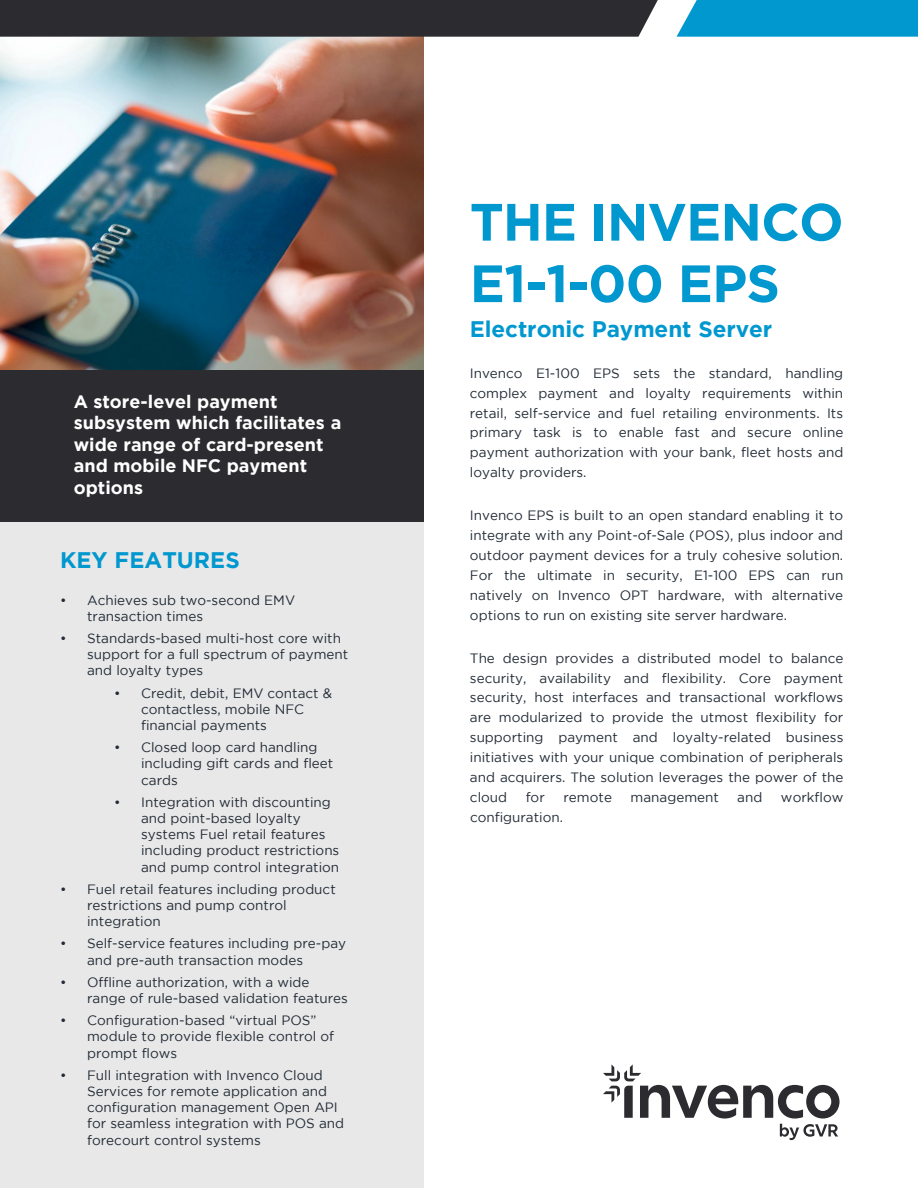
<style>
.page{position:relative;width:918px;height:1188px;background:#fff}
.page>*{position:absolute;margin:0;border:0;box-sizing:border-box;transform-origin:0 0}
.t1{font:700 52.5px/61.5px "Gotham";letter-spacing:-.015em;color:#0098cf}
.t2{font:700 22.5px "Gotham";color:#0098cf}
.t3{font:700 18px/21.6px "Gotham";color:#fff}
.t4{font:13.5px/16.2px "Gotham";color:#212a35}
</style>
<div class="page">
<div style="left:0;top:450px;width:423px;height:738px;background:#e8e8e8"></div>
<div style="left:0;top:367px;width:423px;height:155px;background:#2c2c30"></div>
<div style="left:677px;top:0;width:241px;height:37px;background:#0098cf"></div>
<svg style="left:603px;top:1064px;width:237px;height:76px"></svg>
<img style="left:0;top:37px;width:423px;height:333px">
<div style="left:0;top:0;width:658px;height:37px;background:#2c2c30"></div>
<p class="t3" style="left:74px;top:390px;width:269px">A store-level payment subsystem which facilitates a wide range of card-present and mobile NFC payment options</p>
<p class="t2" style="left:60px;top:547px;width:181px">KEY FEATURES</p>
<p class="t4" style="left:87px;top:592px;width:210px;text-indent:-27px">• Achieves sub two-second EMV transaction times</p>
<p class="t4" style="left:87px;top:630px;width:263px;text-indent:-27px">• Standards-based multi-host core with support for a full spectrum of payment and loyalty types</p>
<p class="t4" style="left:141px;top:685px;width:193px;text-indent:-27px">• Credit, debit, EMV contact &amp; contactless, mobile NFC financial payments</p>
<p class="t4" style="left:141px;top:739px;width:194px;text-indent:-27px">• Closed loop card handling including gift cards and fleet cards</p>
<p class="t4" style="left:141px;top:794px;width:200px;text-indent:-27px">• Integration with discounting and point-based loyalty systems Fuel retail features including product restrictions and pump control integration</p>
<p class="t4" style="left:87px;top:881px;width:250px;text-indent:-27px">• Fuel retail features including product restrictions and pump control integration</p>
<p class="t4" style="left:87px;top:935px;width:261px;text-indent:-27px">• Self-service features including pre-pay and pre-auth transaction modes</p>
<p class="t4" style="left:87px;top:974px;width:262px;text-indent:-27px">• Offline authorization, with a wide range of rule-based validation features</p>
<p class="t4" style="left:87px;top:1012px;width:249px;text-indent:-27px">• Configuration-based “virtual POS” module to provide flexible control of prompt flows</p>
<p class="t4" style="left:87px;top:1067px;width:258px;text-indent:-27px">• Full integration with Invenco Cloud Services for remote application and configuration management Open API for seamless integration with POS and forecourt control systems</p>
<h1 class="t1" style="left:470px;top:190px;width:375px">THE INVENCO<br>E1-1-00 EPS</h1>
<p class="t2" style="left:470px;top:317px;width:304px">Electronic Payment Server</p>
<p class="t4" style="left:470px;top:363px;width:375px;line-height:20px;text-align:justify">Invenco E1-100 EPS sets the standard, handling complex payment and loyalty requirements within retail, self-service and fuel retailing environments. Its primary task is to enable fast and secure online payment authorization with your bank, fleet hosts and loyalty providers.</p>
<p class="t4" style="left:470px;top:505px;width:375px;line-height:20px;text-align:justify">Invenco EPS is built to an open standard enabling it to integrate with any Point-of-Sale (POS), plus indoor and outdoor payment devices for a truly cohesive solution.<br>For the ultimate in security, E1-100 EPS can run natively on Invenco OPT hardware, with alternative options to run on existing site server hardware.</p>
<p class="t4" style="left:470px;top:648px;width:375px;line-height:20px;text-align:justify">The design provides a distributed model to balance security, availability and flexibility. Core payment security, host interfaces and transactional workflows are modularized to provide the utmost flexibility for supporting payment and loyalty-related business initiatives with your unique combination of peripherals and acquirers. The solution leverages the power of the cloud</p>
<p class="t4" style="left:526px;top:789px;width:21px">for</p>
<p class="t4" style="left:563px;top:789px;width:50px">remote</p>
<p class="t4" style="left:631px;top:789px;width:90px">management</p>
<p class="t4" style="left:737px;top:789px;width:27px">and</p>
<p class="t4" style="left:781px;top:789px;width:64px">workflow</p>
<p class="t4" style="left:470px;top:809px;width:95px">configuration.</p>
</div>
